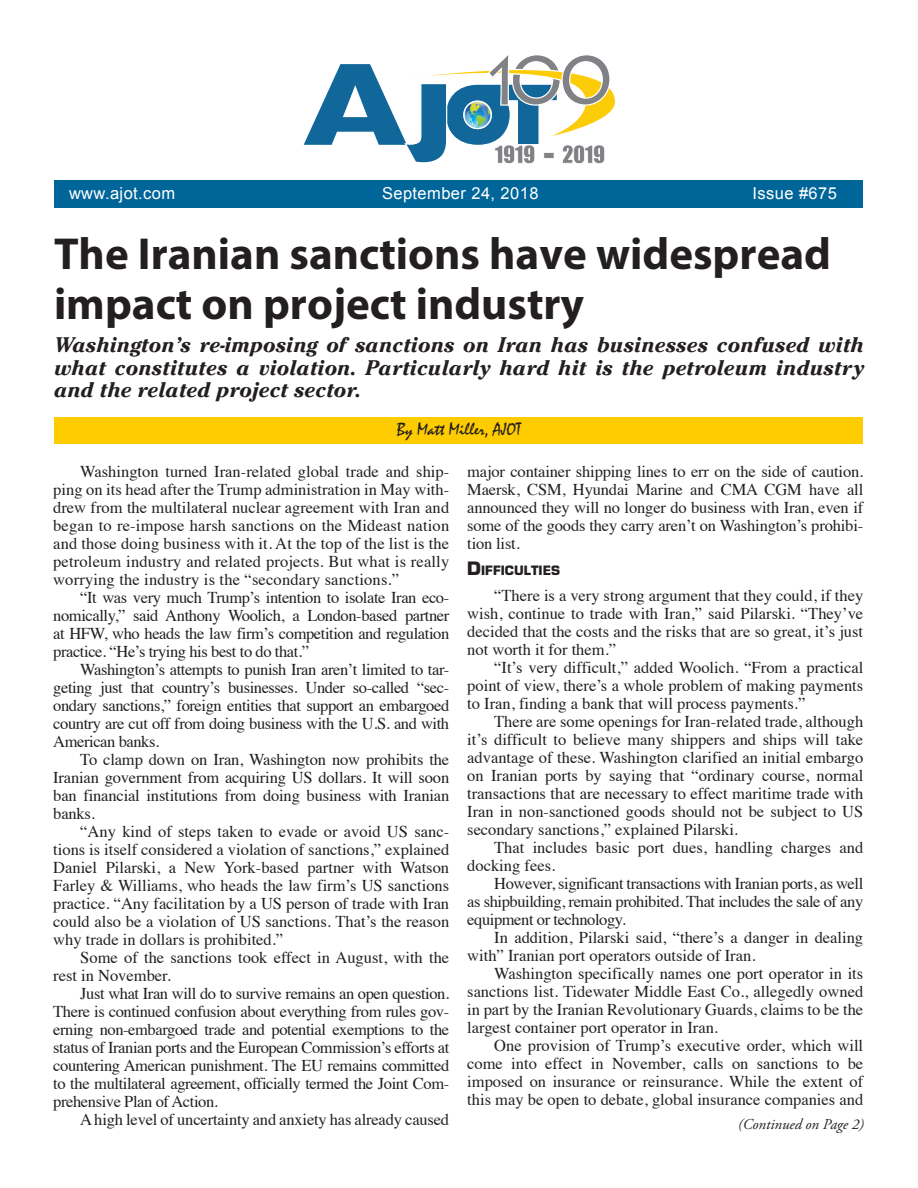
<style>
.page{position:relative;width:918px;height:1188px;background:#fff}
.page>*{position:absolute;margin:0;border:0;box-sizing:border-box;transform-origin:0 0}
.Headline_32{font:700 45px/49.5px "Myriad Pro";color:#231f20}
.Subhead{font:italic 700 21px/22.5px "Cheltenham";color:#231f20;text-align:justify}
.Byline{font:18px "Mistral";color:#231f20}
.Body_text_11{font:16.5px/18px "Times";color:#231f20;text-align:justify}
.t1{font:16.5px "Arial";letter-spacing:.025em;color:#fff}
.t2{font:italic 15px "Adobe Garamond Pro";color:#231f20}
.Section_line{font:700 12.6px "Eurostile";color:#231f20}
.s1{font-size:18px}
</style>
<div class="page">
<div style="left:55px;top:180px;width:808px;height:28px;background:#069"></div>
<div style="left:55px;top:417px;width:808px;height:27px;background:#fc0"></div>
<svg style="left:303px;top:55px;width:312px;height:109px"></svg>
<p class="t1" style="left:69px;top:183px;width:108px">www.ajot.com</p>
<p class="t1" style="left:382px;top:183px;width:158px">September 24, 2018</p>
<p class="t1" style="left:753px;top:183px;width:86px">Issue #675</p>
<p class="Headline_32" style="left:54px;top:228px;width:779px">The Iranian sanctions have widespread impact on project industry</p>
<p class="Subhead" style="left:54px;top:334px;width:812px">Washington’s re-imposing of sanctions on Iran has businesses confused with what constitutes a violation. Particularly hard hit is the petroleum industry and the related project sector.</p>
<p class="Byline" style="left:397px;top:419px;width:126px">By Matt Miller, AJOT</p>
<p class="Body_text_11" style="left:53px;top:461px;width:398px;text-indent:27px">Washington turned Iran-related global trade and ship&shy;ping on its head after the Trump administration in May with&shy;drew from the multilateral nuclear agreement with Iran and began to re-impose harsh sanctions on the Mideast nation and those doing business with it. At the top of the list is the petroleum industry and related projects. But what is really worrying the industry is the “secondary sanctions.”</p>
<p class="Body_text_11" style="left:53px;top:587px;width:398px;text-indent:27px">“It was very much Trump’s intention to isolate Iran eco&shy;nomically,” said Anthony Woolich, a London-based partner at HFW, who heads the law firm’s competition and regulation practice. “He’s trying his best to do that.”</p>
<p class="Body_text_11" style="left:53px;top:659px;width:398px;text-indent:27px">Washington’s attempts to punish Iran aren’t limited to tar&shy;geting just that country’s businesses. Under so-called “sec&shy;ondary sanctions,” foreign entities that support an embargoed country are cut off from doing business with the U.S. and with American banks.</p>
<p class="Body_text_11" style="left:53px;top:749px;width:398px;text-indent:27px">To clamp down on Iran, Washington now prohibits the Iranian government from acquiring US dollars. It will soon ban financial institutions from doing business with Iranian banks.</p>
<p class="Body_text_11" style="left:53px;top:821px;width:398px;text-indent:27px">“Any kind of steps taken to evade or avoid US sanc&shy;tions is itself considered a violation of sanctions,” explained Daniel Pilarski, a New York-based partner with Watson Farley &amp; Williams, who heads the law firm’s US sanctions practice. “Any facilitation by a US person of trade with Iran could also be a violation of US sanctions. That’s the reason why trade in dollars is prohibited.”</p>
<p class="Body_text_11" style="left:53px;top:947px;width:398px;text-indent:27px">Some of the sanctions took effect in August, with the rest in November.</p>
<p class="Body_text_11" style="left:53px;top:983px;width:398px;text-indent:27px">Just what Iran will do to survive remains an open question.<br>There is continued confusion about everything from rules gov&shy;erning non-embargoed trade and potential exemptions to the status of Iranian ports and the European Commission’s efforts at countering American punishment. The EU remains committed to the multilateral agreement, officially termed the Joint Com&shy;prehensive Plan of Action.</p>
<p class="Body_text_11" style="left:80px;top:1109px;width:370px">A high level of uncertainty and anxiety has already caused</p>
<p class="Body_text_11" style="left:467px;top:461px;width:398px">major container shipping lines to err on the side of caution.<br>Maersk, CSM, Hyundai Marine and CMA CGM have all announced they will no longer do business with Iran, even if some of the goods they carry aren’t on Washington’s prohibi&shy;tion list.</p>
<p class="Section_line" style="left:467px;top:562px;width:95px"><span class="s1">D</span>IFFICULTIES</p>
<p class="Body_text_11" style="left:467px;top:585px;width:398px;text-indent:27px">“There is a very strong argument that they could, if they wish, continue to trade with Iran,” said Pilarski. “They’ve decided that the costs and the risks that are so great, it’s just not worth it for them.”</p>
<p class="Body_text_11" style="left:467px;top:657px;width:398px;text-indent:27px">“It’s very difficult,” added Woolich. “From a practical point of view, there’s a whole problem of making payments to Iran, finding a bank that will process payments.”</p>
<p class="Body_text_11" style="left:467px;top:711px;width:398px;text-indent:27px">There are some openings for Iran-related trade, although it’s difficult to believe many shippers and ships will take advantage of these. Washington clarified an initial embargo on Iranian ports by saying that “ordinary course, normal transactions that are necessary to effect maritime trade with Iran in non-sanctioned goods should not be subject to US secondary sanctions,” explained Pilarski.</p>
<p class="Body_text_11" style="left:467px;top:837px;width:398px;text-indent:27px">That includes basic port dues, handling charges and docking fees.</p>
<p class="Body_text_11" style="left:467px;top:873px;width:398px;text-indent:27px">However, significant transactions with Iranian ports, as well as shipbuilding, remain prohibited. That includes the sale of any equipment or technology.</p>
<p class="Body_text_11" style="left:467px;top:927px;width:397px;text-indent:27px">In addition, Pilarski said, “there’s a danger in dealing with” Iranian port operators outside of Iran.</p>
<p class="Body_text_11" style="left:467px;top:963px;width:398px;text-indent:27px">Washington specifically names one port operator in its sanctions list. Tidewater Middle East Co., allegedly owned in part by the Iranian Revolutionary Guards, claims to be the largest container port operator in Iran.</p>
<p class="Body_text_11" style="left:467px;top:1035px;width:398px;text-indent:27px">One provision of Trump’s executive order, which will come into effect in November, calls on sanctions to be imposed on insurance or reinsurance. While the extent of this may be open to debate, global insurance companies and</p>
<p class="t2" style="left:738px;top:1115px;width:127px">(Continued on Page 2)</p>
</div>
